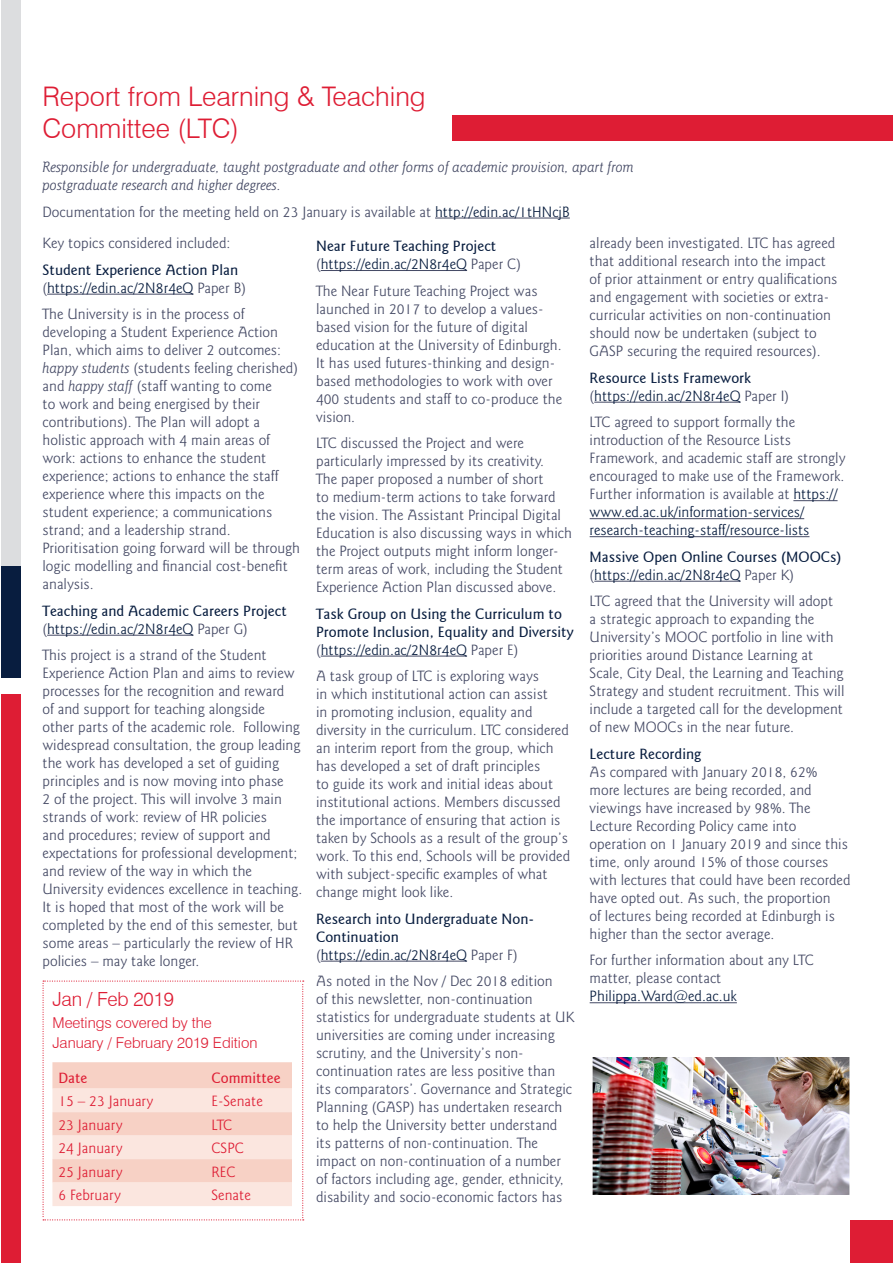
<style>
.page{position:relative;width:893px;height:1263px;background:#fff}
.page>*{position:absolute;margin:0;border:0;box-sizing:border-box;transform-origin:0 0}
.heading{font:300 27px/32.4px "Swiss 721 BT";color:#de1d34}
.heading-2{font:300 19.5px "Swiss 721 BT";letter-spacing:-.01em;color:#de1d34}
.body{font:300 15px/18px "Goudy Sans IT Cby BT";color:#444964}
.sbu{font:500 15px/18px "Goudy Sans IT Cby BT";color:#081d3f}
.body-2{font:300 15px "Goudy Sans IT Cby BT";color:#081d3f}
.body-3{font:italic 300 15px/18px "Goudy Sans IT Cby BT";color:#444964}
.body-4{font:300 15px "Goudy Sans IT Cby BT";color:#de1d34}
.body-5{font:300 15px/19.8px "Swiss 721 BT";color:#de1d34}
.body-6{font:500 15px "Goudy Sans IT Cby BT";color:#de1d34}
.s1{color:#081d3f}
.s2{color:#444964}
.s3{font-style:italic}
</style>
<div class="page">
<div style="left:1px;top:694px;width:20px;height:569px;background:#de1d34"></div>
<div style="left:850px;top:1220px;width:43px;height:43px;background:#de1d34"></div>
<div style="left:1px;top:0;width:20px;height:572px;background:#dcdddf"></div>
<div style="left:1px;top:566px;width:20px;height:111px;background:#081d3f"></div>
<hr style="left:435px;top:218px;width:135px;height:1px;background:#444964">
<hr style="left:47px;top:294px;width:147px;height:1px;background:#444964">
<hr style="left:47px;top:635px;width:147px;height:1px;background:#444964">
<div style="left:453px;top:115px;width:440px;height:25px;background:#de1d34"></div>
<hr style="left:321px;top:270px;width:146px;height:1px;background:#444964">
<hr style="left:321px;top:656px;width:146px;height:1px;background:#444964">
<hr style="left:321px;top:961px;width:146px;height:1px;background:#444964">
<hr style="left:594px;top:402px;width:147px;height:1px;background:#444964">
<hr style="left:793px;top:500px;width:44px;height:1px;background:#444964">
<hr style="left:590px;top:518px;width:214px;height:1px;background:#444964">
<hr style="left:590px;top:536px;width:219px;height:1px;background:#444964">
<hr style="left:594px;top:581px;width:147px;height:1px;background:#444964">
<hr style="left:590px;top:1002px;width:147px;height:1px;background:#444964">
<svg style="left:43px;top:980px;width:261px;height:240px"></svg>
<img style="left:592px;top:1057px;width:258px;height:137px">
<p class="heading" style="left:43px;top:80px;width:385px">Report from Learning &amp; Teaching<br>Committee (LTC)</p>
<p class="body-3" style="left:43px;top:158px;width:593px">Responsible for undergraduate, taught postgraduate and other forms of academic provision, apart from postgraduate research and higher degrees.</p>
<p class="body" style="left:43px;top:203px;width:529px">Documentation for the meeting held on 23 January is available at <span class="s1">http://edin.ac/1tHNcjB</span></p>
<p class="body" style="left:43px;top:234px;width:189px">Key topics considered included:</p>
<p class="sbu" style="left:43px;top:261px;width:197px">Student Experience Action Plan</p>
<p class="body-2" style="left:43px;top:278px;width:205px"><span class="s2">(</span>https://edin.ac/2N8r4eQ <span class="s2">Paper B)</span></p>
<p class="body" style="left:43px;top:305px;width:259px">The University is in the process of developing a Student Experience Action Plan, which aims to deliver 2 outcomes: <span class="s3">happy students</span> (students feeling cherished) and <span class="s3">happy staff</span> (staff wanting to come<br>to work and being energised by their contributions). The Plan will adopt a holistic approach with 4 main areas of work: actions to enhance the student experience; actions to enhance the staff experience where this impacts on the student experience; a communications strand; and a leadership strand.<br>Prioritisation going forward will be through logic modelling and financial cost-benefit analysis.</p>
<p class="sbu" style="left:43px;top:602px;width:246px">Teaching and Academic Careers Project</p>
<p class="body-2" style="left:43px;top:619px;width:207px"><span class="s2">(</span>https://edin.ac/2N8r4eQ <span class="s2">Paper G)</span></p>
<p class="body" style="left:43px;top:646px;width:261px">This project is a strand of the Student Experience Action Plan and aims to review processes for the recognition and reward<br>of and support for teaching alongside<br>other parts of the academic role. Following widespread consultation, the group leading the work has developed a set of guiding principles and is now moving into phase<br>2 of the project. This will involve 3 main strands of work: review of HR policies<br>and procedures; review of support and expectations for professional development; and review of the way in which the University evidences excellence in teaching.<br>It is hoped that most of the work will be completed by the end of this semester, but some areas – particularly the review of HR policies – may take longer.</p>
<p class="body" style="left:590px;top:234px;width:249px">already been investigated. LTC has agreed that additional research into the impact of prior attainment or entry qualifications and engagement with societies or extra&shy;curricular activities on non-continuation should now be undertaken (subject to GASP securing the required resources).</p>
<p class="sbu" style="left:590px;top:369px;width:163px">Resource Lists Framework</p>
<p class="body-2" style="left:590px;top:386px;width:201px"><span class="s2">(</span>https://edin.ac/2N8r4eQ <span class="s2">Paper I)</span></p>
<p class="body" style="left:590px;top:413px;width:257px">LTC agreed to support formally the introduction of the Resource Lists Framework, and academic staff are strongly encouraged to make use of the Framework.<br>Further information is available at <span class="s1">https:// www.ed.ac.uk/information-services/ research-teaching-staff/resource-lists</span></p>
<p class="sbu" style="left:590px;top:548px;width:253px">Massive Open Online Courses (MOOCs)</p>
<p class="body-2" style="left:590px;top:565px;width:206px"><span class="s2">(</span>https://edin.ac/2N8r4eQ <span class="s2">Paper K)</span></p>
<p class="body" style="left:590px;top:592px;width:256px">LTC agreed that the University will adopt<br>a strategic approach to expanding the University’s MOOC portfolio in line with priorities around Distance Learning at Scale, City Deal, the Learning and Teaching Strategy and student recruitment. This will include a targeted call for the development of new MOOCs in the near future.</p>
<p class="sbu" style="left:590px;top:745px;width:113px">Lecture Recording</p>
<p class="body" style="left:590px;top:763px;width:262px">As compared with January 2018, 62% more lectures are being recorded, and viewings have increased by 98%. The Lecture Recording Policy came into operation on 1 January 2019 and since this time, only around 15% of those courses with lectures that could have been recorded have opted out. As such, the proportion<br>of lectures being recorded at Edinburgh is higher than the sector average.</p>
<p class="body" style="left:590px;top:951px;width:226px">For further information about any LTC matter, please contact</p>
<p class="sbu" style="left:316px;top:237px;width:182px">Near Future Teaching Project</p>
<p class="body-2" style="left:316px;top:255px;width:206px"><span class="s2">(</span>https://edin.ac/2N8r4eQ <span class="s2">Paper C)</span></p>
<p class="body" style="left:316px;top:282px;width:248px">The Near Future Teaching Project was launched in 2017 to develop a values&shy;based vision for the future of digital education at the University of Edinburgh.<br>It has used futures-thinking and design&shy;based methodologies to work with over 400 students and staff to co-produce the vision.</p>
<p class="body" style="left:316px;top:434px;width:257px">LTC discussed the Project and were particularly impressed by its creativity.<br>The paper proposed a number of short<br>to medium-term actions to take forward the vision. The Assistant Principal Digital Education is also discussing ways in which the Project outputs might inform longer&shy;term areas of work, including the Student Experience Action Plan discussed above.</p>
<p class="sbu" style="left:316px;top:605px;width:259px">Task Group on Using the Curriculum to<br>Promote Inclusion, Equality and Diversity</p>
<p class="body-2" style="left:316px;top:640px;width:204px"><span class="s2">(</span>https://edin.ac/2N8r4eQ <span class="s2">Paper E)</span></p>
<p class="body" style="left:316px;top:667px;width:256px">A task group of LTC is exploring ways<br>in which institutional action can assist<br>in promoting inclusion, equality and diversity in the curriculum. LTC considered an interim report from the group, which has developed a set of draft principles<br>to guide its work and initial ideas about institutional actions. Members discussed the importance of ensuring that action is taken by Schools as a result of the group’s work. To this end, Schools will be provided with subject-specific examples of what change might look like.</p>
<p class="sbu" style="left:316px;top:910px;width:220px">Research into Undergraduate Non-<br>Continuation</p>
<p class="body-2" style="left:316px;top:945px;width:203px"><span class="s2">(</span>https://edin.ac/2N8r4eQ <span class="s2">Paper F)</span></p>
<p class="body" style="left:316px;top:972px;width:260px">As noted in the Nov / Dec 2018 edition<br>of this newsletter, non-continuation statistics for undergraduate students at UK universities are coming under increasing scrutiny, and the University’s non&shy;continuation rates are less positive than<br>its comparators’. Governance and Strategic Planning (GASP) has undertaken research to help the University better understand its patterns of non-continuation. The impact on non-continuation of a number of factors including age, gender, ethnicity, disability and socio-economic factors has</p>
<p class="heading-2" style="left:52px;top:987px;width:123px">Jan / Feb 2019</p>
<p class="body-2" style="left:590px;top:987px;width:149px">Philippa.Ward@ed.ac.uk</p>
<p class="body-5" style="left:52px;top:1012px;width:206px">Meetings covered by the<br>January / February 2019 Edition</p>
<p class="body-6" style="left:58px;top:1068px;width:30px">Date</p>
<p class="body-6" style="left:212px;top:1068px;width:71px">Committee</p>
<p class="body-4" style="left:58px;top:1092px;width:96px">15 – 23 January</p>
<p class="body-4" style="left:212px;top:1092px;width:53px">E-Senate</p>
<p class="body-4" style="left:58px;top:1115px;width:66px">23 January</p>
<p class="body-4" style="left:212px;top:1115px;width:22px">LTC</p>
<p class="body-4" style="left:58px;top:1139px;width:66px">24 January</p>
<p class="body-4" style="left:212px;top:1139px;width:34px">CSPC</p>
<p class="body-4" style="left:58px;top:1162px;width:66px">25 January</p>
<p class="body-4" style="left:212px;top:1162px;width:26px">REC</p>
<p class="body-4" style="left:58px;top:1186px;width:64px">6 February</p>
<p class="body-4" style="left:212px;top:1186px;width:41px">Senate</p>
</div>
